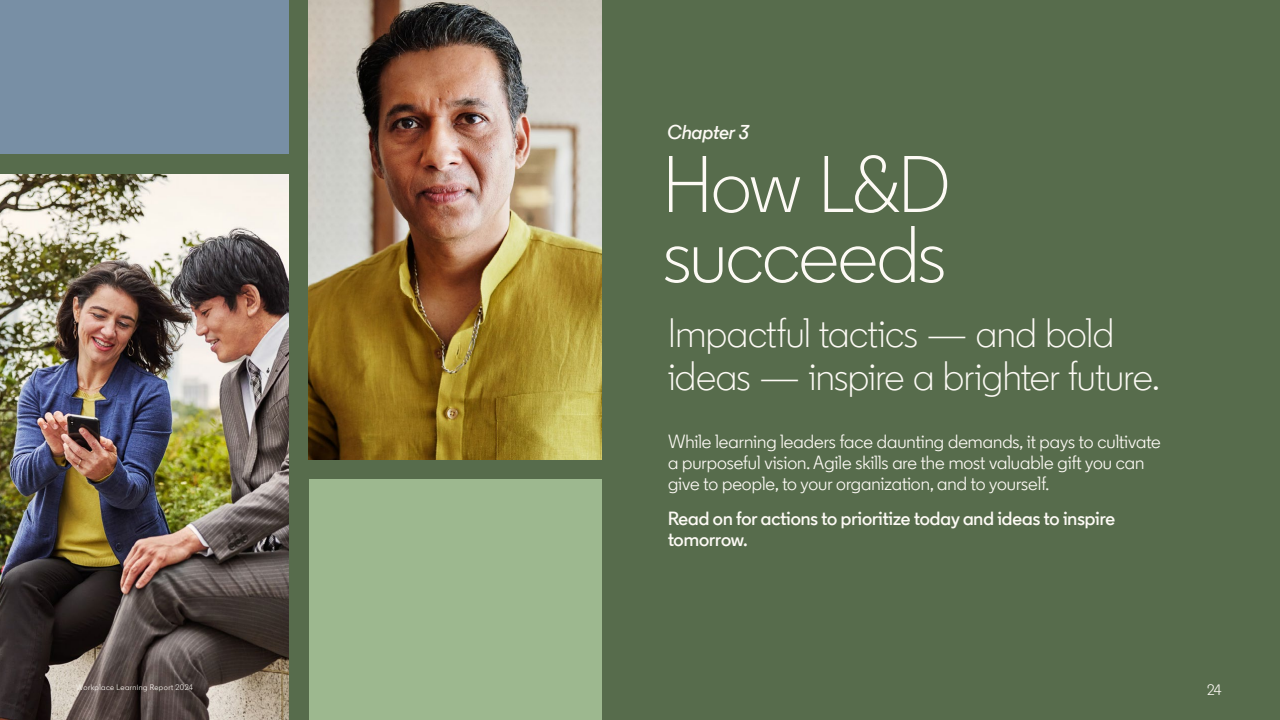
<style>
.page{position:relative;width:1280px;height:720px;background:#576c4c}
.page>*{position:absolute;margin:0;border:0;box-sizing:border-box;transform-origin:0 0}
.t1{font:300 80px/70px "Community";letter-spacing:-.02em;color:#fdfaf5}
.t2{font:300 40px/43px "Community";letter-spacing:-.01em;color:#fdfaf5}
.t3{font:italic 600 20px "Community";color:#fdfaf5}
.t4{font:19px/21px "Community";color:#fdfaf5}
.t5{font:600 19px/21px "Community";color:#fdfaf5}
.t6{font:15px "Community";color:#fdfaf5}
.t7{font:8px "Community";letter-spacing:.055em;color:#fdfaf5}
</style>
<div class="page">
<img style="left:0;top:174px;width:289px;height:546px">
<img style="left:309px;top:0;width:293px;height:460px">
<div style="left:0;top:0;width:289px;height:154px;background:#788fa5"></div>
<div style="left:309px;top:480px;width:293px;height:240px;background:#9db88f"></div>
<p class="t3" style="left:667px;top:120px;width:84px">Chapter 3</p>
<h1 class="t1" style="left:663px;top:150px;width:289px">How L&amp;D succeeds</h1>
<h2 class="t2" style="left:668px;top:312px;width:493px">Impactful tactics — and bold ideas — inspire a brighter future.</h2>
<p class="t4" style="left:668px;top:431px;width:494px">While learning leaders face daunting demands, it pays to cultivate a purposeful vision. Agile skills are the most valuable gift you can give to people, to your organization, and to yourself.</p>
<p class="t5" style="left:668px;top:508px;width:449px">Read on for actions to prioritize today and ideas to inspire tomorrow.</p>
<p class="t7" style="left:76px;top:682px;width:119px">Workplace Learning Report 2024</p>
<p class="t6" style="left:1207px;top:681px;width:16px">24</p>
</div>
